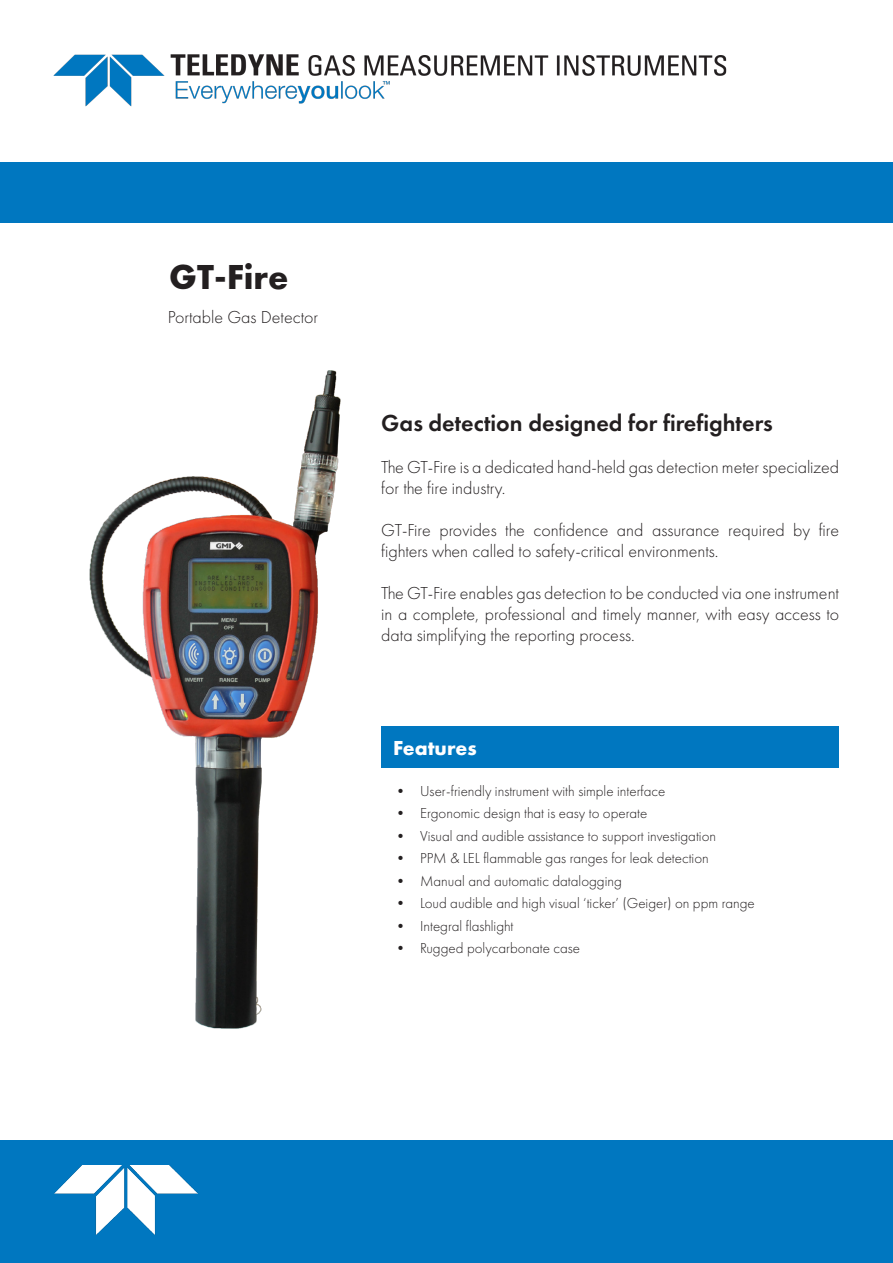
<style>
.page{position:relative;width:893px;height:1263px;background:#fff}
.page>*{position:absolute;margin:0;border:0;box-sizing:border-box;transform-origin:0 0}
.t1{font:700 36px "Futura PT";color:#231f20}
.t2{font:600 24px "Futura PT";color:#231f20}
.Sub-Header-White{font:700 21px "Futura PT";color:#fff}
.t3{font:300 18px/21px "Futura PT";color:#231f20}
.t4{font:300 15px "Futura PT";color:#231f20}
</style>
<div class="page">
<div style="left:0;top:163px;width:893px;height:60px;background:#0077c0"></div>
<img style="left:53px;top:54px;width:674px;height:53px">
<div style="left:0;top:1140px;width:893px;height:123px;background:#0077c0"></div>
<img style="left:54px;top:1165px;width:144px;height:69px">
<img style="left:89px;top:370px;width:252px;height:659px">
<div style="left:381px;top:726px;width:458px;height:42px;background:#0077c0"></div>
<p class="t1" style="left:169px;top:254px;width:121px">GT-Fire</p>
<p class="t3" style="left:168px;top:306px;width:152px">Portable Gas Detector</p>
<p class="t2" style="left:381px;top:408px;width:393px">Gas detection designed for firefighters</p>
<p class="t3" style="left:381px;top:456px;width:459px">The GT-Fire is a dedicated hand-held gas detection meter specialized for the fire industry.</p>
<p class="t3" style="left:381px;top:519px;width:459px">GT-Fire provides the confidence and assurance required by fire fighters when called to safety-critical environments.</p>
<p class="t3" style="left:381px;top:582px;width:459px;text-align:justify">The GT-Fire enables gas detection to be conducted via one instrument in a complete, professional and timely manner, with easy access to data simplifying the reporting process.</p>
<p class="Sub-Header-White" style="left:393px;top:734px;width:85px">Features</p>
<p class="t4" style="left:393px;top:782px;width:274px">• User-friendly instrument with simple interface</p>
<p class="t4" style="left:393px;top:805px;width:256px">• Ergonomic design that is easy to operate</p>
<p class="t4" style="left:393px;top:827px;width:324px">• Visual and audible assistance to support investigation</p>
<p class="t4" style="left:393px;top:850px;width:317px">• PPM &amp; LEL flammable gas ranges for leak detection</p>
<p class="t4" style="left:393px;top:872px;width:230px">• Manual and automatic datalogging</p>
<p class="t4" style="left:393px;top:895px;width:363px">• Loud audible and high visual ‘ticker’ (Geiger) on ppm range</p>
<p class="t4" style="left:393px;top:917px;width:122px">• Integral flashlight</p>
<p class="t4" style="left:393px;top:940px;width:189px">• Rugged polycarbonate case</p>
</div>
